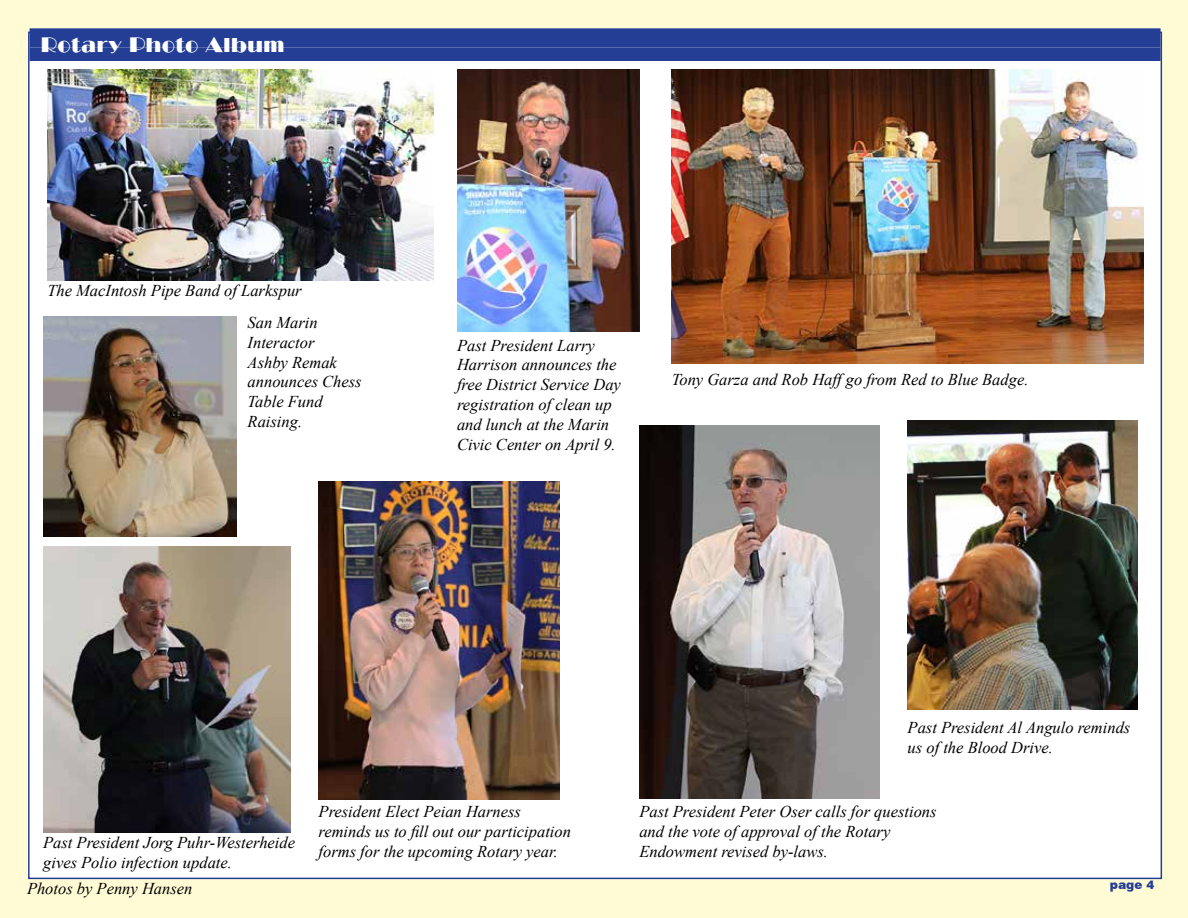
<style>
.page{position:relative;width:1188px;height:918px;background:#fffcd5}
.page>*{position:absolute;margin:0;border:0;box-sizing:border-box;transform-origin:0 0}
.t1{font:20.85px "LTC Broadway";color:#fff}
.t2{font:italic 16.5px/19.8px "Times New Roman";color:#000}
.t3{font:900 12px "Swiss 721 BT";color:#243e95}
</style>
<div class="page">
<div style="left:29px;top:32px;width:1132px;height:846px;background:#fff"></div>
<div style="left:30px;top:28px;width:1131px;height:20px;background:#243e95"></div>
<div style="left:30px;top:48px;width:1131px;height:13px;background:#243e95"></div>
<img style="left:319px;top:481px;width:240px;height:318px">
<img style="left:48px;top:69px;width:386px;height:211px">
<img style="left:908px;top:420px;width:229px;height:290px">
<img style="left:639px;top:426px;width:241px;height:372px">
<img style="left:457px;top:69px;width:182px;height:262px">
<img style="left:43px;top:547px;width:248px;height:286px">
<img style="left:672px;top:69px;width:472px;height:295px">
<img style="left:43px;top:317px;width:193px;height:220px">
<p class="t1" style="left:40px;top:33px;width:246px">Rotary Photo Album</p>
<p class="t2" style="left:47px;top:281px;width:256px">The MacIntosh Pipe Band of Larkspur</p>
<p class="t2" style="left:248px;top:312px;width:116px">San Marin<br>Interactor<br>Ashby Remak announces Chess<br>Table Fund<br>Raising.</p>
<p class="t2" style="left:457px;top:335px;width:165px">Past President Larry<br>Harrison announces the free District Service Day registration of clean up and lunch at the Marin<br>Civic Center on April 9.</p>
<p class="t2" style="left:672px;top:369px;width:358px">Tony Garza and Rob Haffgo from Red to Blue Badge.</p>
<p class="t2" style="left:43px;top:833px;width:253px">Past President Jorg Puhr-Westerheide gives Polio infection update.</p>
<p class="t2" style="left:27px;top:878px;width:167px">Photos by Penny Hansen</p>
<p class="t2" style="left:319px;top:801px;width:254px">President Elect Peian Harness reminds us to fill out our participation forms for the upcoming Rotary year.</p>
<p class="t2" style="left:908px;top:717px;width:224px">Past President Al Angulo reminds us of the Blood Drive.</p>
<p class="t2" style="left:639px;top:801px;width:299px">Past President Peter Oser calls for questions and the vote of approval of the Rotary<br>Endowment revised by-laws.</p>
<p class="t3" style="left:1110px;top:877px;width:46px">page 4</p>
</div>
